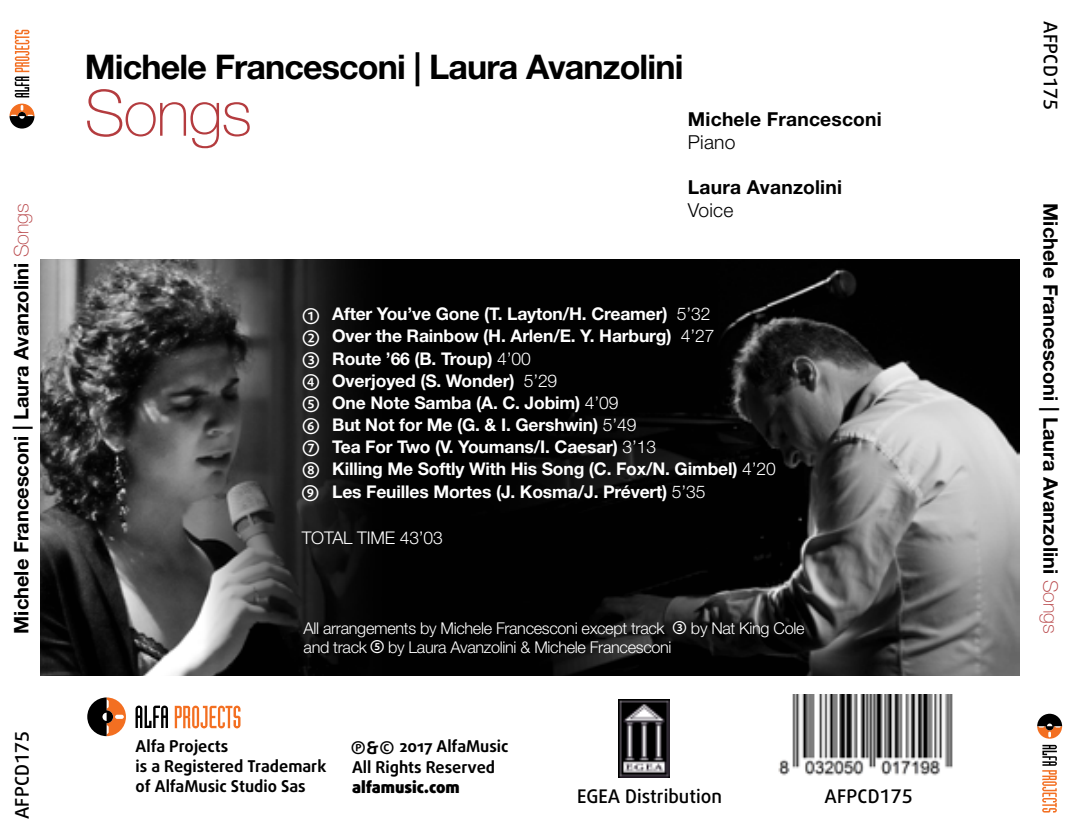
<style>
.page{position:relative;width:1071px;height:837px;background:#fff}
.page>*{position:absolute;margin:0;border:0;box-sizing:border-box;transform-origin:0 0}
.t1{font:100 63.75px "Helvetica Neue LT Std";letter-spacing:-.02em;color:#b43c3f}
.t2{font:700 34px "Helvetica Neue LT Std";letter-spacing:-.025em;color:#000}
.t3{font:700 20px "Helvetica Neue LT Std";color:#000}
.t4{font:700 20px/22px "Daxline Pro";color:#fff;text-align:justify}
.t5{font:700 19.25px "Helvetica Neue LT Std";letter-spacing:.01em;color:#000}
.t6{font:300 19.25px "Helvetica Neue LT Std";letter-spacing:.01em;color:#000}
.t7{font:500 18.75px "Daxline Pro";color:#000}
.t8{font:700 17.5px/22px "Helvetica Neue LT Std";letter-spacing:-.01em;color:#fff}
.t9{font:300 17.5px "Helvetica Neue LT Std";letter-spacing:-.01em;color:#fff}
.t10{font:700 17.5px "Daxline Pro";color:#000}
.t11{font:300 16.25px/19.5px "Helvetica Neue LT Std";letter-spacing:-.02em;color:#fff}
.t12{font:700 16.25px/19.5px "Daxline Pro";color:#000}
.t13{font:900 16.25px "Daxline Pro";color:#000}
.s1{font-weight:100;color:#b43c3f}
.s2{font-weight:300}
.s3{font-family:"Daxline Pro";font-size:20px}
.s4{font-family:"Daxline Pro";font-weight:700}
</style>
<div class="page">
<img style="left:40px;top:259px;width:978px;height:416px">
<img style="left:618px;top:699px;width:51px;height:78px">
<img style="left:778px;top:694px;width:175px;height:82px">
<svg style="left:135px;top:705px;width:33px;height:22px"></svg>
<svg style="left:87px;top:697px;width:39px;height:38px"></svg>
<svg style="left:175px;top:705px;width:16px;height:23px"></svg>
<svg style="left:192px;top:705px;width:7px;height:23px"></svg>
<svg style="left:200px;top:705px;width:40px;height:23px"></svg>
<svg style="left:10px;top:104px;width:24px;height:24px"></svg>
<svg style="left:15px;top:30px;width:14px;height:67px"></svg>
<svg style="left:1037px;top:713px;width:24px;height:25px"></svg>
<svg style="left:1042px;top:744px;width:14px;height:68px"></svg>
<p class="t3" style="left:9px;top:633px;width:431px;rotate:-90deg">Michele Francesconi | Laura Avanzolini <span class="s1">Songs</span></p>
<p class="t7" style="left:10px;top:818px;width:90px;rotate:-90deg">AFPCD175</p>
<h2 class="t2" style="left:85px;top:46px;width:600px">Michele Francesconi | Laura Avanzolini</h2>
<h1 class="t1" style="left:85px;top:77px;width:169px">Songs</h1>
<p class="t5" style="left:687px;top:108px;width:195px">Michele Francesconi</p>
<p class="t6" style="left:687px;top:130px;width:49px">Piano</p>
<p class="t5" style="left:687px;top:175px;width:155px">Laura Avanzolini</p>
<p class="t6" style="left:687px;top:198px;width:47px">Voice</p>
<p class="t8" style="left:332px;top:302px;width:445px">After You’ve Gone (T. Layton/H. Creamer) <span class="s2">5’32<br></span>Over the Rainbow (H. Arlen/E. Y. Harburg) <span class="s2">4’27<br></span>Route ’66 (B. Troup) <span class="s2">4’00<br></span>Overjoyed (S. Wonder) <span class="s2">5’29<br></span>One Note Samba (A. C. Jobim) <span class="s2">4’09<br></span>But Not for Me (G. &amp; I. Gershwin) <span class="s2">5’49<br></span>Tea For Two (V. Youmans/I. Caesar) <span class="s2">3’13<br></span>Killing Me Softly With His Song (C. Fox/N. Gimbel) <span class="s2">4’20</span></p>
<p class="t4" style="left:301px;top:305px;width:20px">①<br>②<br>③<br>④<br>⑤<br>⑥<br>⑦<br>⑧</p>
<p class="t8" style="left:301px;top:480px;width:406px"><span class="s3">⑨</span> Les Feuilles Mortes (J. Kosma/J. Prévert) <span class="s2">5’35</span></p>
<p class="t9" style="left:301px;top:527px;width:143px">TOTAL TIME 43’03</p>
<p class="t11" style="left:303px;top:618px;width:502px">All arrangements by Michele Francesconi except track <span class="s4">③</span> by Nat King Cole and track <span class="s4">⑤</span> by Laura Avanzolini &amp; Michele Francesconi</p>
<p class="t12" style="left:136px;top:736px;width:192px">Alfa Projects<br>is a Registered Trademark of AlfaMusic Studio Sas</p>
<p class="t12" style="left:352px;top:736px;width:158px;line-height:21px;text-indent:47px">2017 AlfaMusic<br>All Rights Reserved</p>
<p class="t13" style="left:352px;top:776px;width:109px">alfamusic.com</p>
<p class="t10" style="left:351px;top:736px;width:45px">℗&amp;©</p>
<p class="t7" style="left:577px;top:783px;width:146px">EGEA Distribution</p>
<p class="t7" style="left:824px;top:783px;width:90px">AFPCD175</p>
<p class="t7" style="left:1062px;top:21px;width:90px;rotate:90deg">AFPCD175</p>
<p class="t3" style="left:1062px;top:203px;width:431px;rotate:90deg">Michele Francesconi | Laura Avanzolini <span class="s1">Songs</span></p>
</div>
